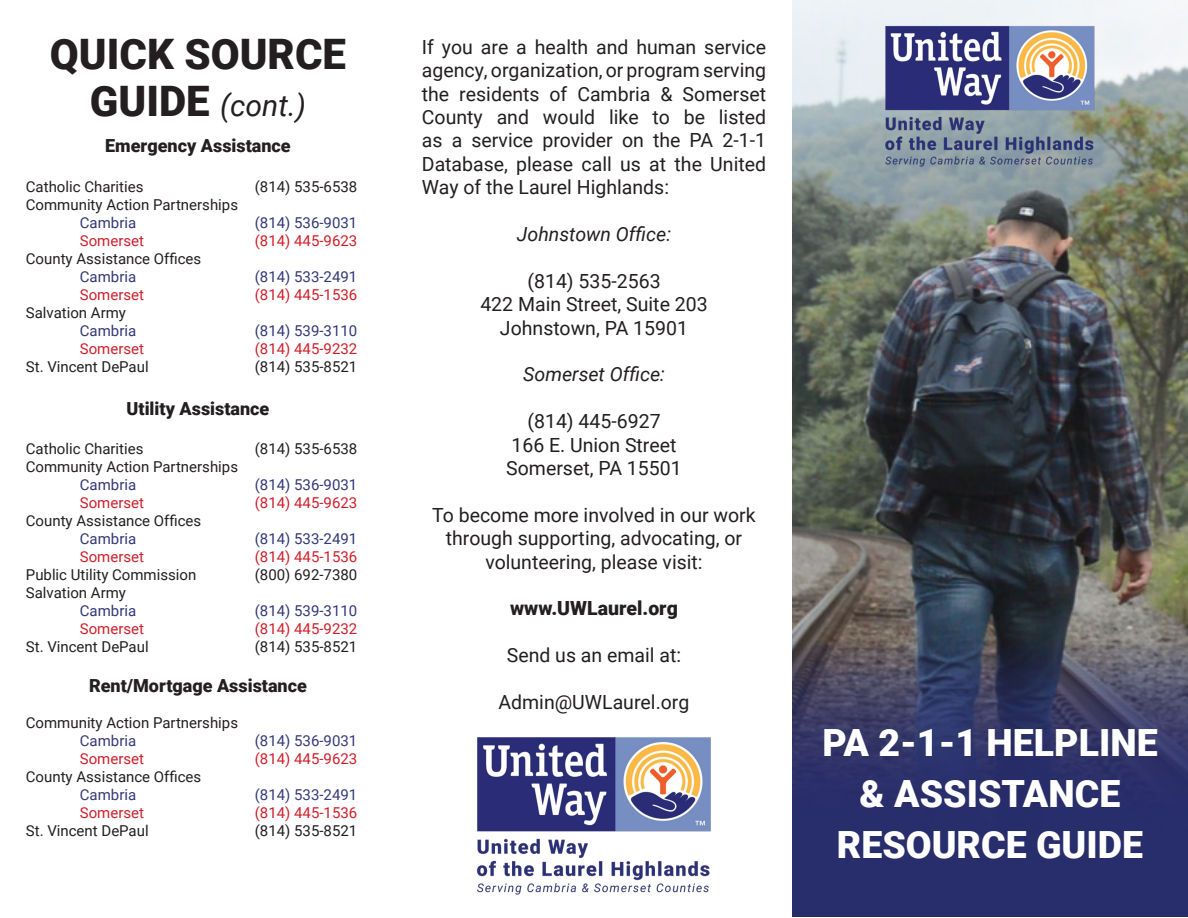
<style>
.page{position:relative;width:1188px;height:918px;background:#fff}
.page>*{position:absolute;margin:0;border:0;box-sizing:border-box;transform-origin:0 0}
.t1{font:900 42px "Roboto";color:#231f20}
.t2{font:900 37.5px/51px "Roboto";color:#fff;text-align:center}
.t3{font:italic 30px "Roboto";color:#231f20}
.t4{font:19.5px/23.4px "Roboto";color:#231f20;text-align:justify}
.t5{font:italic 19.5px "Roboto";color:#231f20}
.t6{font:900 19.5px "Roboto";color:#231f20}
.t7{font:900 18px "Roboto";color:#231f20}
.t8{font:15px "Roboto";color:#231f20}
.t9{font:15px "Roboto";color:#cf202a}
.t10{font:15px "Roboto";color:#333878}
.t11{font:15px "Roboto";color:#363a7a}
.t12{font:15px "Roboto";color:#cf2029}
.s1{font-weight:900;font-style:normal;font-size:42px}
</style>
<div class="page">
<img style="left:476px;top:737px;width:235px;height:158px">
<img style="left:792px;top:1px;width:396px;height:916px">
<img style="left:880px;top:16px;width:220px;height:159px">
<p class="t1" style="left:50px;top:25px;width:298px">QUICK SOURCE</p>
<p class="t3" style="left:90px;top:84px;width:218px"><span class="s1">GUIDE</span> (cont.)</p>
<p class="t7" style="left:105px;top:133px;width:187px">Emergency Assistance</p>
<p class="t8" style="left:26px;top:176px;width:119px">Catholic Charities</p>
<p class="t8" style="left:255px;top:176px;width:104px">(814) 535-6538</p>
<p class="t8" style="left:26px;top:194px;width:214px">Community Action Partnerships</p>
<p class="t10" style="left:80px;top:212px;width:58px">Cambria</p>
<p class="t10" style="left:255px;top:212px;width:104px">(814) 536-9031</p>
<p class="t9" style="left:80px;top:230px;width:66px">Somerset</p>
<p class="t9" style="left:255px;top:230px;width:104px">(814) 445-9623</p>
<p class="t8" style="left:26px;top:248px;width:177px">County Assistance Offices</p>
<p class="t10" style="left:80px;top:266px;width:58px">Cambria</p>
<p class="t10" style="left:255px;top:266px;width:104px">(814) 533-2491</p>
<p class="t9" style="left:80px;top:284px;width:66px">Somerset</p>
<p class="t9" style="left:255px;top:284px;width:104px">(814) 445-1536</p>
<p class="t8" style="left:26px;top:302px;width:102px">Salvation Army</p>
<p class="t10" style="left:80px;top:320px;width:58px">Cambria</p>
<p class="t10" style="left:255px;top:320px;width:104px">(814) 539-3110</p>
<p class="t9" style="left:80px;top:338px;width:66px">Somerset</p>
<p class="t9" style="left:255px;top:338px;width:104px">(814) 445-9232</p>
<p class="t8" style="left:26px;top:356px;width:124px">St. Vincent DePaul</p>
<p class="t8" style="left:255px;top:356px;width:104px">(814) 535-8521</p>
<p class="t7" style="left:127px;top:396px;width:144px">Utility Assistance</p>
<p class="t8" style="left:26px;top:439px;width:119px">Catholic Charities</p>
<p class="t8" style="left:255px;top:439px;width:104px">(814) 535-6538</p>
<p class="t8" style="left:26px;top:457px;width:214px">Community Action Partnerships</p>
<p class="t10" style="left:80px;top:475px;width:58px">Cambria</p>
<p class="t10" style="left:255px;top:475px;width:104px">(814) 536-9031</p>
<p class="t9" style="left:80px;top:493px;width:66px">Somerset</p>
<p class="t9" style="left:255px;top:493px;width:104px">(814) 445-9623</p>
<p class="t8" style="left:26px;top:511px;width:177px">County Assistance Offices</p>
<p class="t10" style="left:80px;top:529px;width:58px">Cambria</p>
<p class="t10" style="left:255px;top:529px;width:104px">(814) 533-2491</p>
<p class="t9" style="left:80px;top:547px;width:66px">Somerset</p>
<p class="t9" style="left:255px;top:547px;width:104px">(814) 445-1536</p>
<p class="t8" style="left:26px;top:565px;width:172px">Public Utility Commission</p>
<p class="t8" style="left:255px;top:565px;width:104px">(800) 692-7380</p>
<p class="t8" style="left:26px;top:583px;width:102px">Salvation Army</p>
<p class="t10" style="left:80px;top:601px;width:58px">Cambria</p>
<p class="t10" style="left:255px;top:601px;width:104px">(814) 539-3110</p>
<p class="t9" style="left:80px;top:619px;width:66px">Somerset</p>
<p class="t9" style="left:255px;top:619px;width:104px">(814) 445-9232</p>
<p class="t8" style="left:26px;top:637px;width:124px">St. Vincent DePaul</p>
<p class="t8" style="left:255px;top:637px;width:104px">(814) 535-8521</p>
<p class="t7" style="left:89px;top:673px;width:219px">Rent/Mortgage Assistance</p>
<p class="t8" style="left:26px;top:712px;width:214px">Community Action Partnerships</p>
<p class="t11" style="left:80px;top:730px;width:58px">Cambria</p>
<p class="t11" style="left:255px;top:730px;width:104px">(814) 536-9031</p>
<p class="t12" style="left:80px;top:748px;width:66px">Somerset</p>
<p class="t12" style="left:255px;top:748px;width:104px">(814) 445-9623</p>
<p class="t8" style="left:26px;top:766px;width:177px">County Assistance Offices</p>
<p class="t11" style="left:80px;top:784px;width:58px">Cambria</p>
<p class="t11" style="left:255px;top:784px;width:104px">(814) 533-2491</p>
<p class="t9" style="left:80px;top:802px;width:66px">Somerset</p>
<p class="t9" style="left:255px;top:802px;width:104px">(814) 445-1536</p>
<p class="t8" style="left:26px;top:820px;width:124px">St. Vincent DePaul</p>
<p class="t8" style="left:255px;top:820px;width:104px">(814) 535-8521</p>
<p class="t4" style="left:422px;top:34px;width:346px">If you are a health and human service agency, organization, or program serving the residents of Cambria &amp; Somerset County and would like to be listed as a service provider on the PA 2-1-1<br>Database, please call us at the United Way of the Laurel Highlands:</p>
<p class="t5" style="left:517px;top:220px;width:156px">Johnstown Office:</p>
<p class="t4" style="left:527px;top:268px;width:135px">(814) 535-2563</p>
<p class="t4" style="left:480px;top:292px;width:229px">422 Main Street, Suite 203</p>
<p class="t4" style="left:500px;top:315px;width:190px">Johnstown, PA 15901</p>
<p class="t5" style="left:523px;top:361px;width:143px">Somerset Office:</p>
<p class="t4" style="left:527px;top:409px;width:135px">(814) 445-6927</p>
<p class="t4" style="left:511px;top:432px;width:167px">166 E. Union Street</p>
<p class="t4" style="left:506px;top:456px;width:177px">Somerset, PA 15501</p>
<p class="t4" style="left:432px;top:502px;width:325px;text-align:center">To become more involved in our work through supporting, advocating, or volunteering, please visit:</p>
<p class="t6" style="left:510px;top:595px;width:169px">www.UWLaurel.org</p>
<p class="t4" style="left:507px;top:643px;width:176px">Send us an email at:</p>
<p class="t4" style="left:498px;top:690px;width:193px">Admin@UWLaurel.org</p>
<p class="t2" style="left:822px;top:715px;width:337px">PA 2-1-1 HELPLINE</p>
<p class="t2" style="left:837px;top:766px;width:308px">&amp; ASSISTANCE<br>RESOURCE GUIDE</p>
</div>
